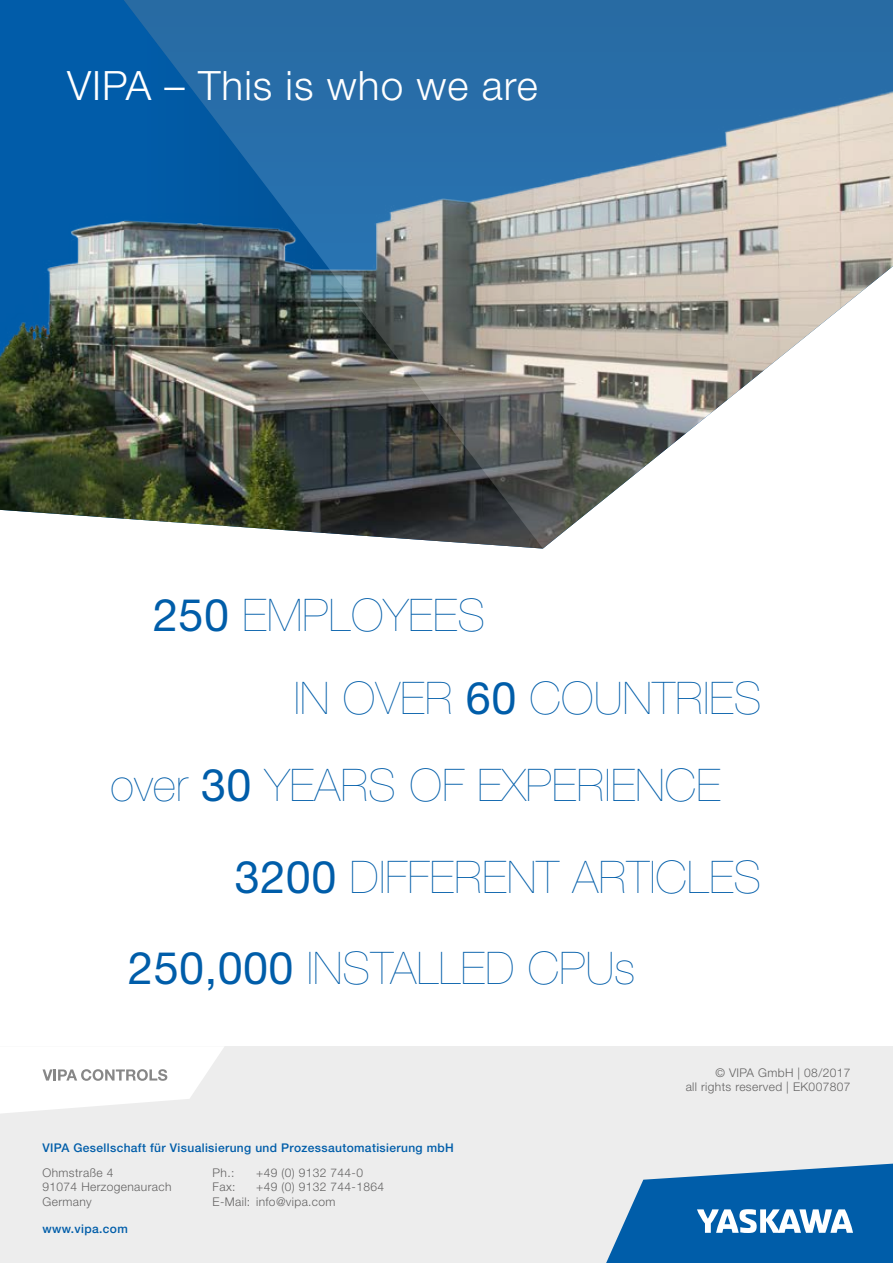
<style>
.page{position:relative;width:893px;height:1263px;background:#fff}
.page>*{position:absolute;margin:0;border:0;box-sizing:border-box;transform-origin:0 0}
.t1{font:200 45px/82.8px "Helvetica Neue LT";letter-spacing:.01em;color:#005da9}
.t2{font:300 40.5px "Helvetica Neue LT";letter-spacing:.025em;color:#fff}
.t3{font:300 12px/14.4px "Helvetica Neue LT";letter-spacing:.03em;color:#646363;text-align:right}
.t4{font:500 12px "Helvetica Neue LT";letter-spacing:.03em;color:#005da9}
.s1{font-weight:400}
</style>
<div class="page">
<img style="left:0;top:0;width:114px;height:518px">
<img style="left:114px;top:0;width:779px;height:549px">
<div style="left:0;top:1046px;width:893px;height:217px;background:#ededed"></div>
<svg style="left:606px;top:1163px;width:287px;height:100px"></svg>
<svg style="left:0;top:1046px;width:224px;height:67px"></svg>
<h2 class="t2" style="left:67px;top:61px;width:472px">VIPA – This is who we are</h2>
<h1 class="t1" style="left:294px;top:574px;width:469px;text-indent:-141px"><span class="s1">250</span> EMPLOYEES<br>IN OVER <span class="s1">60</span> COUNTRIES</h1>
<h1 class="t1" style="left:111px;top:744px;width:612px">over <span class="s1">30</span> YEARS OF EXPERIENCE</h1>
<h1 class="t1" style="left:128px;top:832px;width:635px;line-height:90px;text-indent:107px"><span class="s1">3200</span> DIFFERENT ARTICLES<br><span class="s1">250,000</span> INSTALLED CPUs</h1>
<p class="t4" style="left:43px;top:1140px;width:413px">VIPA Gesellschaft für Visualisierung und Prozessautomatisierung mbH</p>
<p class="t3" style="left:43px;top:1165px;width:130px;text-align:left">Ohmstraße 4<br>91074 Herzogenaurach<br>Germany</p>
<p class="t3" style="left:213px;top:1165px;width:23px">Ph.:</p>
<p class="t3" style="left:256px;top:1165px;width:108px">+49 (0) 9132 744-0</p>
<p class="t3" style="left:213px;top:1179px;width:173px;text-align:left;text-indent:44px">+49 (0) 9132 744-1864<br>E-Mail: info@vipa.com</p>
<p class="t3" style="left:213px;top:1179px;width:24px">Fax:</p>
<p class="t4" style="left:43px;top:1221px;width:87px">www.vipa.com</p>
<p class="t3" style="left:690px;top:1061px;width:166px">© VIPA GmbH | 07/2017<br>all rights reserved | EK007805</p>
<p class="t3" style="left:686px;top:1065px;width:166px">© VIPA GmbH | 08/2017<br>all rights reserved | EK007807</p>
</div>
